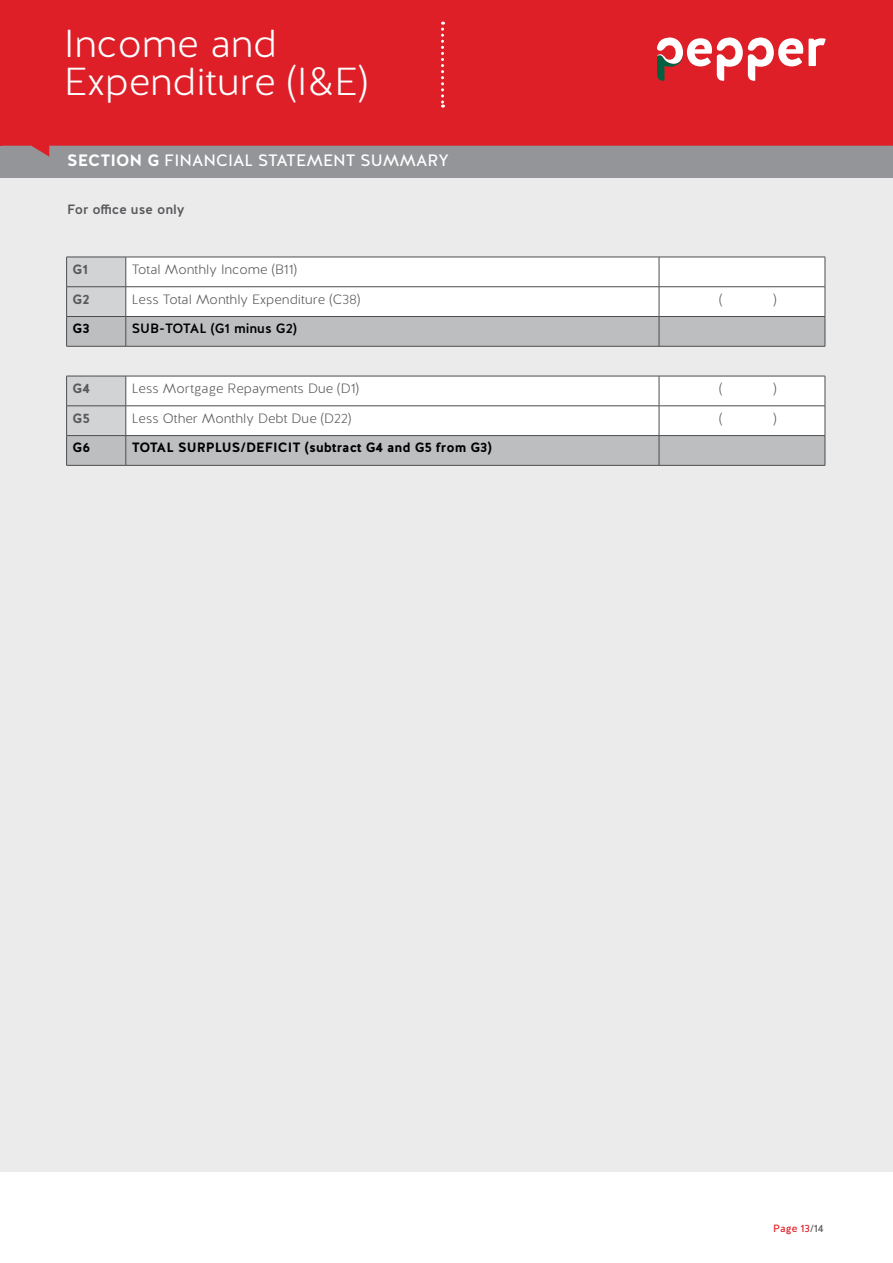
<style>
.page{position:relative;width:893px;height:1263px;background:#fff}
.page>*{position:absolute;margin:0;border:0;box-sizing:border-box;transform-origin:0 0}
.t1{font:300 39px/37.5px "Halis R";color:#fff}
.t2{font:16.5px "Halis R";color:#fff}
.t3{font:300 13.5px "Halis R";color:#58595b}
.t4{font:700 13.5px "Halis R";color:#000}
.t5{font:500 13.5px "Halis R";color:#000}
.t6{font:500 13.5px "Halis R";color:#58595b}
.t7{font:700 13.5px "Halis R";color:#58595b}
.t8{font:10.5px "Halis R";color:#de1f28}
.s1{font-weight:700}
.s2{color:#58595b}
</style>
<div class="page">
<div style="left:1px;top:145px;width:892px;height:1026px;background:#ebebec"></div>
<div style="left:127px;top:258px;width:698px;height:58px;background:#fff"></div>
<svg style="left:127px;top:317px;width:698px;height:148px"></svg>
<hr style="left:126px;top:257px;width:533px;height:1px;background:#4d4d4f">
<hr style="left:659px;top:257px;width:166px;height:1px;background:#4d4d4f">
<hr style="left:659px;top:257px;width:1px;height:30px;background:#4d4d4f">
<hr style="left:825px;top:257px;width:1px;height:30px;background:#4d4d4f">
<hr style="left:126px;top:286px;width:533px;height:1px;background:#4d4d4f">
<hr style="left:659px;top:286px;width:166px;height:1px;background:#4d4d4f">
<hr style="left:126px;top:316px;width:533px;height:1px;background:#4d4d4f">
<hr style="left:659px;top:316px;width:166px;height:1px;background:#4d4d4f">
<svg style="left:659px;top:287px;width:1px;height:59px"></svg>
<svg style="left:825px;top:287px;width:1px;height:59px"></svg>
<hr style="left:126px;top:346px;width:533px;height:1px;background:#4d4d4f">
<hr style="left:659px;top:346px;width:166px;height:1px;background:#4d4d4f">
<hr style="left:126px;top:376px;width:533px;height:1px;background:#4d4d4f">
<hr style="left:659px;top:376px;width:166px;height:1px;background:#4d4d4f">
<hr style="left:659px;top:376px;width:1px;height:30px;background:#4d4d4f">
<hr style="left:825px;top:376px;width:1px;height:30px;background:#4d4d4f">
<hr style="left:126px;top:406px;width:533px;height:1px;background:#4d4d4f">
<hr style="left:659px;top:406px;width:166px;height:1px;background:#4d4d4f">
<hr style="left:126px;top:435px;width:533px;height:1px;background:#4d4d4f">
<svg style="left:66px;top:257px;width:61px;height:208px"></svg>
<hr style="left:659px;top:435px;width:166px;height:1px;background:#4d4d4f">
<svg style="left:659px;top:406px;width:1px;height:59px"></svg>
<svg style="left:825px;top:406px;width:1px;height:59px"></svg>
<hr style="left:66px;top:465px;width:60px;height:1px;background:#4d4d4f">
<hr style="left:126px;top:465px;width:533px;height:1px;background:#4d4d4f">
<hr style="left:659px;top:465px;width:166px;height:1px;background:#4d4d4f">
<div style="left:1px;top:144px;width:892px;height:34px;background:#939598"></div>
<hr style="left:0;top:144px;width:1px;height:34px;background:#939598">
<svg style="left:0;top:0;width:893px;height:157px;fill:#de1f28"></svg>
<svg style="left:441px;top:22px;width:3px;height:86px"></svg>
<svg style="left:656px;top:37px;width:170px;height:44px"></svg>
<h1 class="t1" style="left:64px;top:26px;width:305px">Income and<br>Expenditure (I&amp;E)</h1>
<p class="t2" style="left:67px;top:150px;width:383px"><span class="s1">SECTION G</span> FINANCIAL STATEMENT SUMMARY</p>
<p class="t6" style="left:67px;top:201px;width:119px">For office use only</p>
<p class="t7" style="left:73px;top:260px;width:17px">G1</p>
<p class="t3" style="left:132px;top:261px;width:167px">Total Monthly Income (B11)</p>
<p class="t7" style="left:73px;top:290px;width:19px">G2</p>
<p class="t3" style="left:132px;top:290px;width:230px">Less Total Monthly Expenditure (C38)</p>
<p class="t3" style="left:719px;top:290px;width:5px">(</p>
<p class="t3" style="left:773px;top:290px;width:5px">)</p>
<p class="t4" style="left:73px;top:320px;width:19px">G3</p>
<p class="t5" style="left:132px;top:320px;width:167px">SUB-TOTAL (G1 minus G2)</p>
<p class="t7" style="left:73px;top:379px;width:19px">G4</p>
<p class="t3" style="left:132px;top:380px;width:229px">Less Mortgage Repayments Due (D1)</p>
<p class="t3" style="left:719px;top:380px;width:5px">(</p>
<p class="t3" style="left:773px;top:380px;width:5px">)</p>
<p class="t7" style="left:73px;top:409px;width:19px">G5</p>
<p class="t3" style="left:132px;top:409px;width:221px">Less Other Monthly Debt Due (D22)</p>
<p class="t3" style="left:719px;top:409px;width:5px">(</p>
<p class="t3" style="left:773px;top:409px;width:5px">)</p>
<p class="t4" style="left:73px;top:439px;width:19px">G6</p>
<p class="t4" style="left:132px;top:439px;width:361px">TOTAL SURPLUS/DEFICIT (subtract G4 and G5 from G3)</p>
<p class="t8" style="left:773px;top:1222px;width:52px">Page 13<span class="s2">/14</span></p>
</div>
